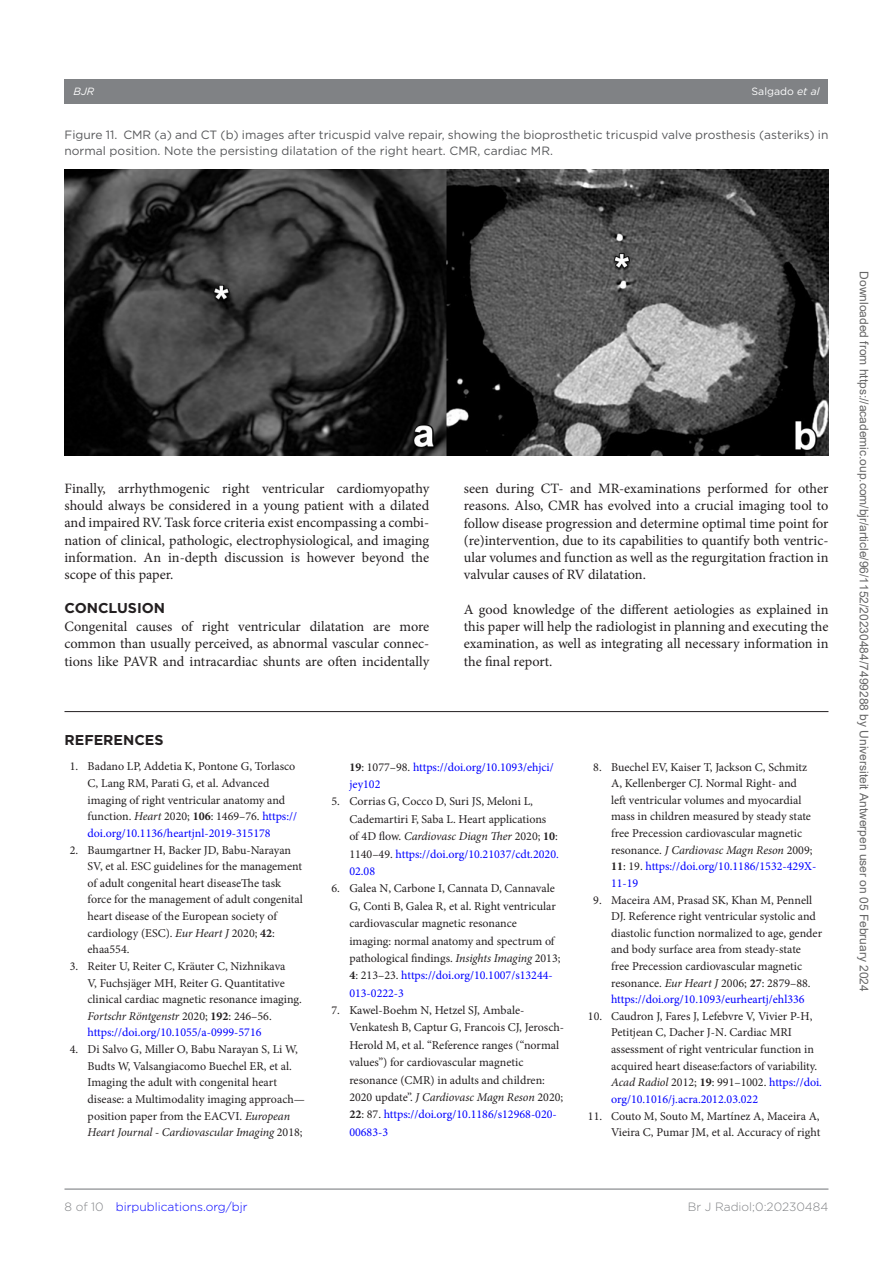
<style>
.page{position:relative;width:893px;height:1263px;background:#fff}
.page>*{position:absolute;margin:0;border:0;box-sizing:border-box;transform-origin:0 0}
.t1{font:14.25px/17.2px "Minion Pro";color:#231f20;text-align:justify}
.t2{font:700 14.25px "Gotham";color:#231f20}
.t3{font:12px/16.6px "Minion Pro";color:#231f20}
.t4{font:12px/16.5px "Gotham";color:#57585a}
.t5{font:12px "Arial";color:#666}
.t6{font:12px/17.4px "Minion Pro";color:#00f}
.t7{font:300 12px "Gotham";color:#00f}
.t8{font:300 12px "Gotham";color:#808285}
.t9{font:10.5px "Gotham";color:#fff}
.t10{font:italic 10.5px "Gotham";color:#fff}
.s1{font-style:italic}
.s2{font-weight:700}
.s3{color:#00f}
.s4{font-weight:700;color:#231f20}
.s5{color:#231f20}
.s6{color:#808285}
</style>
<div class="page">
<hr style="left:64px;top:1188px;width:764px;height:2px;background:#808285">
<div style="left:64px;top:79px;width:764px;height:24px;background:#808285"></div>
<img style="left:64px;top:169px;width:764px;height:287px">
<hr style="left:64px;top:711px;width:764px;height:1px;background:#231f20">
<p class="t10" style="left:74px;top:85px;width:22px">BJR</p>
<p class="t9" style="left:752px;top:85px;width:69px">Salgado <span class="s1">et al</span></p>
<p class="t4" style="left:64px;top:126px;width:765px">Figure 11. CMR (a) and CT (b) images after tricuspid valve repair, showing the bioprosthetic tricuspid valve prosthesis (asteriks) in normal position. Note the persisting dilatation of the right heart. CMR, cardiac MR.</p>
<p class="t1" style="left:64px;top:480px;width:366px">Finally, arrhythmogenic right ventricular cardiomyopathy should always be considered in a young patient with a dilated and impaired RV. Task force criteria exist encompassing a combi&shy;nation of clinical, pathologic, electrophysiological, and imaging information. An in-depth discussion is however beyond the scope of this paper.</p>
<p class="t2" style="left:64px;top:598px;width:102px">CONCLUSION</p>
<p class="t1" style="left:64px;top:618px;width:366px">Congenital causes of right ventricular dilatation are more common than usually perceived, as abnormal vascular connec&shy;tions like PAVR and intracardiac shunts are often incidentally</p>
<p class="t1" style="left:464px;top:480px;width:366px">seen during CT- and MR-examinations performed for other reasons. Also, CMR has evolved into a crucial imaging tool to follow disease progression and determine optimal time point for (re)intervention, due to its capabilities to quantify both ventric&shy;ular volumes and function as well as the regurgitation fraction in valvular causes of RV dilatation.</p>
<p class="t1" style="left:464px;top:601px;width:366px">A good knowledge of the different aetiologies as explained in this paper will help the radiologist in planning and executing the examination, as well as integrating all necessary information in the final report.</p>
<p class="t2" style="left:64px;top:730px;width:101px">REFERENCES</p>
<p class="t3" style="left:88px;top:758px;width:211px;text-indent:-18px">1. Badano LP, Addetia K, Pontone G, Torlasco C, Lang RM, Parati G, et al. Advanced imaging of right ventricular anatomy and function. <span class="s1">Heart</span> 2020; <span class="s2">106</span>: 1469–76. <span class="s3">https:// doi.org/10.1136/heartjnl-2019-315178</span></p>
<p class="t3" style="left:88px;top:841px;width:217px;text-indent:-18px">2. Baumgartner H, Backer JD, Babu-Narayan SV, et al. ESC guidelines for the management of adult congenital heart diseaseThe task force for the management of adult congenital heart disease of the European society of cardiology (ESC). <span class="s1">Eur Heart J</span> 2020; <span class="s2">42</span>: ehaa554.</p>
<p class="t3" style="left:88px;top:958px;width:216px;text-indent:-18px">3. Reiter U, Reiter C, Kräuter C, Nizhnikava<br>V, Fuchsjäger MH, Reiter G. Quantitative clinical cardiac magnetic resonance imaging.<br><span class="s1">Fortschr Röntgenstr</span> 2020; <span class="s2">192</span>: 246–56. <span class="s3">https://doi.org/10.1055/a-0999-5716</span></p>
<p class="t3" style="left:88px;top:1041px;width:219px;text-indent:-18px">4. Di Salvo G, Miller O, Babu Narayan S, Li W, Budts W, Valsangiacomo Buechel ER, et al.<br>Imaging the adult with congenital heart disease: a Multimodality imaging approach— position paper from the EACVI. <span class="s1">European Heart Journal - Cardiovascular Imaging</span> 2018;</p>
<p class="t6" style="left:349px;top:758px;width:206px"><span class="s4">19</span><span class="s5">: 1077–98.</span> https://doi.org/10.1093/ehjci/ jey102</p>
<p class="t3" style="left:349px;top:793px;width:211px;line-height:17.4px;text-indent:-18px">5. Corrias G, Cocco D, Suri JS, Meloni L, Cademartiri F, Saba L. Heart applications<br>of 4D flow. <span class="s1">Cardiovasc Diagn Ther</span> 2020; <span class="s2">10</span>:<br>1140–49. <span class="s3">https://doi.org/10.21037/cdt.2020.<br>02.08</span></p>
<p class="t3" style="left:349px;top:880px;width:213px;line-height:17.4px;text-indent:-18px">6. Galea N, Carbone I, Cannata D, Cannavale G, Conti B, Galea R, et al. Right ventricular cardiovascular magnetic resonance imaging: normal anatomy and spectrum of pathological findings. <span class="s1">Insights Imaging</span> 2013; <span class="s2">4</span>: 213–23. <span class="s3">https://doi.org/10.1007/s13244- 013-0222-3</span></p>
<p class="t3" style="left:349px;top:1001px;width:216px;line-height:17.4px;text-indent:-18px">7. Kawel-Boehm N, Hetzel SJ, Ambale-Venkatesh B, Captur G, Francois CJ, Jerosch-Herold M, et al. “Reference ranges (“normal values”) for cardiovascular magnetic resonance (CMR) in adults and children:<br>2020 update”. <span class="s1">J Cardiovasc Magn Reson</span> 2020; <span class="s2">22</span>: 87. <span class="s3">https://doi.org/10.1186/s12968-020- 00683-3</span></p>
<p class="t3" style="left:611px;top:758px;width:207px;text-indent:-18px">8. Buechel EV, Kaiser T, Jackson C, Schmitz A, Kellenberger CJ. Normal Right- and<br>left ventricular volumes and myocardial mass in children measured by steady state free Precession cardiovascular magnetic resonance. <span class="s1">J Cardiovasc Magn Reson</span> 2009; <span class="s2">11</span>: 19. <span class="s3">https://doi.org/10.1186/1532-429X-11-19</span></p>
<p class="t3" style="left:611px;top:891px;width:213px;text-indent:-18px">9. Maceira AM, Prasad SK, Khan M, Pennell DJ. Reference right ventricular systolic and diastolic function normalized to age, gender and body surface area from steady-state free Precession cardiovascular magnetic resonance. <span class="s1">Eur Heart J</span> 2006; <span class="s2">27</span>: 2879–88. <span class="s3">https://doi.org/10.1093/eurheartj/ehl336</span></p>
<p class="t3" style="left:611px;top:1008px;width:212px;text-indent:-23px">10. Caudron J, Fares J, Lefebvre V, Vivier P-H, Petitjean C, Dacher J-N. Cardiac MRI assessment of right ventricular function in acquired heart disease:factors of variability.<br><span class="s1">Acad Radiol</span> 2012; <span class="s2">19</span>: 991–1002. <span class="s3">https://doi. org/10.1016/j.acra.2012.03.022</span></p>
<p class="t3" style="left:588px;top:1107px;width:234px;text-align:right">11. Couto M, Souto M, Martínez A, Maceira A,<br>Vieira C, Pumar JM, et al. Accuracy of right</p>
<p class="t7" style="left:64px;top:1199px;width:184px"><span class="s6">8 of 10</span> birpublications.org/bjr</p>
<p class="t8" style="left:688px;top:1199px;width:142px">Br J Radiol;0:20230484</p>
<p class="t5" style="left:868px;top:271px;width:721px;rotate:90deg">Downloaded from https://academic.oup.com/bjr/article/96/1152/20230484/7499288 by Universiteit Antwerpen user on 05 February 2024</p>
</div>
